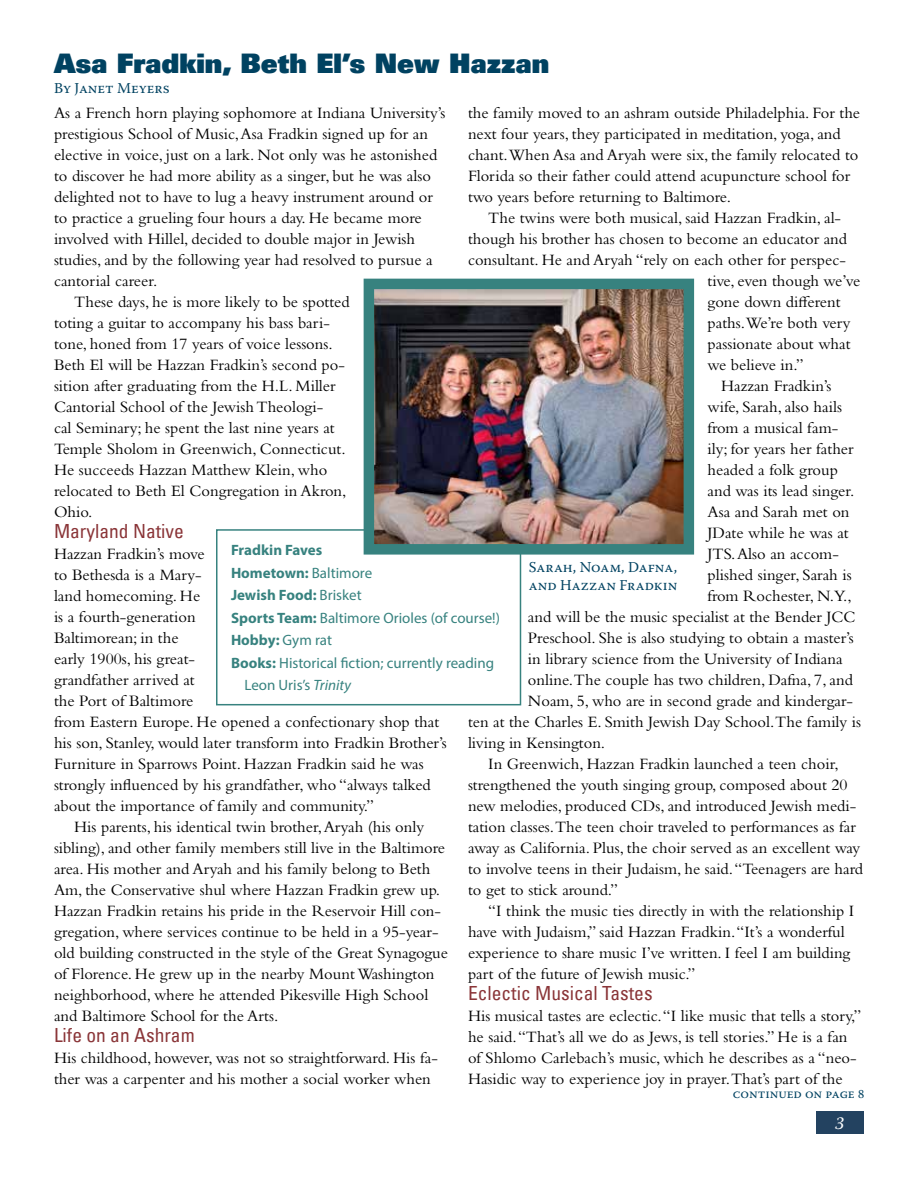
<style>
.page{position:relative;width:918px;height:1188px;background:#fff}
.page>*{position:absolute;margin:0;border:0;box-sizing:border-box;transform-origin:0 0}
.t1{font:900 27px "Univers LT";color:#004261}
.t2{font:condensed 19.5px "Univers LT";color:#8a3538}
.t3{font:italic 18px "Warnock Pro";color:#fff}
.t4{font:16.5px/21px "Bembo Std";color:#000}
.t5{font:15px "Myriad Pro";color:#37827f}
.t6{font:700 15px "Myriad Pro";color:#37827f}
.t7{font:15px/18px "Warnock Pro";color:#004261}
.t8{font:13.5px "Warnock Pro";color:#004261}
.s1{font-weight:400}
.s2{font-weight:700}
.s3{font-style:italic}
</style>
<div class="page">
<div style="left:817px;top:1112px;width:47px;height:22px;background:#234260"></div>
<div style="left:216px;top:529px;width:305px;height:176px;border:2px solid #37827f"></div>
<img style="left:358px;top:278px;width:337px;height:282px">
<svg style="left:527px;top:527px;width:152px;height:33px"></svg>
<h1 class="t1" style="left:54px;top:46px;width:497px">Asa Fradkin, Beth El’s New Hazzan</h1>
<p class="t7" style="left:54px;top:79px;width:117px">By Janet Meyers</p>
<p class="t4" style="left:54px;top:102px;width:393px">As a French horn playing sophomore at Indiana University’s</p>
<p class="t4" style="left:54px;top:123px;width:376px">prestigious School of Music, Asa Fradkin signed up for an</p>
<p class="t4" style="left:54px;top:144px;width:385px">elective in voice, just on a lark. Not only was he astonished</p>
<p class="t4" style="left:54px;top:165px;width:378px">to discover he had more ability as a singer, but he was also</p>
<p class="t4" style="left:54px;top:186px;width:381px">delighted not to have to lug a heavy instrument around or</p>
<p class="t4" style="left:54px;top:207px;width:369px">to practice a grueling four hours a day. He became more</p>
<p class="t4" style="left:54px;top:228px;width:363px">involved with Hillel, decided to double major in Jewish</p>
<p class="t4" style="left:54px;top:249px;width:380px">studies, and by the following year had resolved to pursue a</p>
<p class="t4" style="left:54px;top:270px;width:105px">cantorial career.</p>
<p class="t4" style="left:74px;top:291px;width:277px">These days, he is more likely to be spotted</p>
<p class="t4" style="left:54px;top:312px;width:277px">toting a guitar to accompany his bass bari-</p>
<p class="t4" style="left:54px;top:333px;width:280px">tone, honed from 17 years of voice lessons.</p>
<p class="t4" style="left:54px;top:354px;width:292px">Beth El will be Hazzan Fradkin’s second po-</p>
<p class="t4" style="left:54px;top:375px;width:283px">sition after graduating from the H.L. Miller</p>
<p class="t4" style="left:54px;top:396px;width:271px">Cantorial School of the Jewish Theologi-</p>
<p class="t4" style="left:54px;top:417px;width:282px">cal Seminary; he spent the last nine years at</p>
<p class="t4" style="left:54px;top:438px;width:293px">Temple Sholom in Greenwich, Connecticut.</p>
<p class="t4" style="left:54px;top:459px;width:275px">He succeeds Hazzan Matthew Klein, who</p>
<p class="t4" style="left:54px;top:480px;width:294px">relocated to Beth El Congregation in Akron,</p>
<p class="t4" style="left:54px;top:501px;width:40px">Ohio.</p>
<p class="t2" style="left:54px;top:518px;width:131px">Maryland Native</p>
<p class="t4" style="left:54px;top:543px;width:394px">Hazzan Fradkin’s move<br>to Bethesda is a Mary-<br>land homecoming. He<br>is a fourth-generation<br>Baltimorean; in the<br>early 1900s, his great-<br>grandfather arrived at<br>the Port of Baltimore<br>from Eastern Europe. He opened a confectionary shop that his son, Stanley, would later transform into Fradkin Brother’s Furniture in Sparrows Point. Hazzan Fradkin said he was strongly influenced by his grandfather, who “always talked about the importance of family and community.”</p>
<p class="t4" style="left:54px;top:816px;width:396px;text-indent:20px">His parents, his identical twin brother, Aryah (his only sibling), and other family members still live in the Baltimore area. His mother and Aryah and his family belong to Beth Am, the Conservative shul where Hazzan Fradkin grew up.<br>Hazzan Fradkin retains his pride in the Reservoir Hill con&shy;gregation, where services continue to be held in a 95-year&shy;old building constructed in the style of the Great Synagogue of Florence. He grew up in the nearby Mount Washington neighborhood, where he attended Pikesville High School and Baltimore School for the Arts.</p>
<p class="t2" style="left:54px;top:1022px;width:142px">Life on an Ashram</p>
<p class="t4" style="left:54px;top:1047px;width:386px">His childhood, however, was not so straightforward. His fa&shy;ther was a carpenter and his mother a social worker when</p>
<p class="t4" style="left:468px;top:102px;width:394px">the family moved to an ashram outside Philadelphia. For the next four years, they participated in meditation, yoga, and chant.When Asa and Aryah were six, the family relocated to Florida so their father could attend acupuncture school for two years before returning to Baltimore.</p>
<p class="t4" style="left:488px;top:207px;width:354px">The twins were both musical, said Hazzan Fradkin, al-</p>
<p class="t4" style="left:468px;top:228px;width:381px">though his brother has chosen to become an educator and</p>
<p class="t4" style="left:468px;top:249px;width:379px">consultant. He and Aryah “rely on each other for perspec-</p>
<p class="t4" style="left:708px;top:270px;width:154px">tive, even though we’ve</p>
<p class="t4" style="left:708px;top:291px;width:135px">gone down different</p>
<p class="t4" style="left:708px;top:312px;width:145px">paths.We’re both very</p>
<p class="t4" style="left:708px;top:333px;width:144px">passionate about what</p>
<p class="t4" style="left:708px;top:354px;width:98px">we believe in.”</p>
<p class="t4" style="left:721px;top:375px;width:112px">Hazzan Fradkin’s</p>
<p class="t4" style="left:708px;top:396px;width:136px">wife, Sarah, also hails</p>
<p class="t4" style="left:708px;top:417px;width:132px">from a musical fam-</p>
<p class="t4" style="left:708px;top:438px;width:148px">ily; for years her father</p>
<p class="t4" style="left:708px;top:459px;width:132px">headed a folk group</p>
<p class="t4" style="left:708px;top:480px;width:148px">and was its lead singer.</p>
<p class="t4" style="left:708px;top:501px;width:143px">Asa and Sarah met on</p>
<p class="t4" style="left:708px;top:522px;width:143px">JDate while he was at</p>
<p class="t4" style="left:708px;top:543px;width:133px">JTS. Also an accom-</p>
<p class="t4" style="left:708px;top:564px;width:146px">plished singer, Sarah is</p>
<p class="t4" style="left:708px;top:585px;width:146px">from Rochester, N.Y.,</p>
<p class="t4" style="left:528px;top:606px;width:329px">and will be the music specialist at the Bender JCC</p>
<p class="t4" style="left:528px;top:627px;width:327px">Preschool. She is also studying to obtain a master’s</p>
<p class="t4" style="left:528px;top:648px;width:316px">in library science from the University of Indiana</p>
<p class="t4" style="left:528px;top:669px;width:326px">online.The couple has two children, Dafna, 7, and</p>
<p class="t4" style="left:528px;top:690px;width:327px">Noam, 5, who are in second grade and kindergar-</p>
<p class="t4" style="left:468px;top:711px;width:395px">ten at the Charles E. Smith Jewish Day School.The family is</p>
<p class="t4" style="left:468px;top:732px;width:139px">living in Kensington.</p>
<p class="t4" style="left:488px;top:753px;width:352px">In Greenwich, Hazzan Fradkin launched a teen choir,</p>
<p class="t4" style="left:468px;top:774px;width:381px">strengthened the youth singing group, composed about 20</p>
<p class="t4" style="left:468px;top:795px;width:390px">new melodies, produced CDs, and introduced Jewish medi-</p>
<p class="t4" style="left:468px;top:816px;width:389px">tation classes.The teen choir traveled to performances as far</p>
<p class="t4" style="left:468px;top:837px;width:394px">away as California. Plus, the choir served as an excellent way</p>
<p class="t4" style="left:468px;top:858px;width:397px">to involve teens in their Judaism, he said. “Teenagers are hard</p>
<p class="t4" style="left:468px;top:879px;width:152px">to get to stick around.”</p>
<p class="t4" style="left:488px;top:900px;width:368px">“I think the music ties directly in with the relationship I</p>
<p class="t4" style="left:468px;top:921px;width:378px">have with Judaism,” said Hazzan Fradkin. “It’s a wonderful</p>
<p class="t4" style="left:468px;top:942px;width:384px">experience to share music I’ve written. I feel I am building</p>
<p class="t4" style="left:468px;top:963px;width:229px">part of the future of Jewish music.”</p>
<p class="t2" style="left:468px;top:980px;width:186px">Eclectic Musical Tastes</p>
<p class="t4" style="left:468px;top:1005px;width:395px">His musical tastes are eclectic. “I like music that tells a story,” he said. “That’s all we do as Jews, is tell stories.” He is a fan of Shlomo Carlebach’s music, which he describes as a “neo-Hasidic way to experience joy in prayer.That’s part of the</p>
<p class="t6" style="left:231px;top:541px;width:93px">Fradkin Faves</p>
<p class="t6" style="left:231px;top:563px;width:143px">Hometown: <span class="s1">Baltimore</span></p>
<p class="t6" style="left:231px;top:586px;width:132px">Jewish Food: <span class="s1">Brisket</span></p>
<p class="t5" style="left:231px;top:609px;width:270px"><span class="s2">Sports Team:</span> Baltimore Orioles (of course!)</p>
<p class="t6" style="left:231px;top:631px;width:103px">Hobby: <span class="s1">Gym rat</span></p>
<p class="t5" style="left:231px;top:654px;width:265px"><span class="s2">Books:</span> Historical fiction; currently reading</p>
<p class="t5" style="left:244px;top:676px;width:108px">Leon Uris’s <span class="s3">Trinity</span></p>
<p class="t7" style="left:529px;top:557px;width:150px">Sarah, Noam, Dafna, and Hazzan Fradkin</p>
<p class="t8" style="left:733px;top:1085px;width:133px">continued on page 8</p>
<p class="t3" style="left:835px;top:1112px;width:11px">3</p>
</div>
